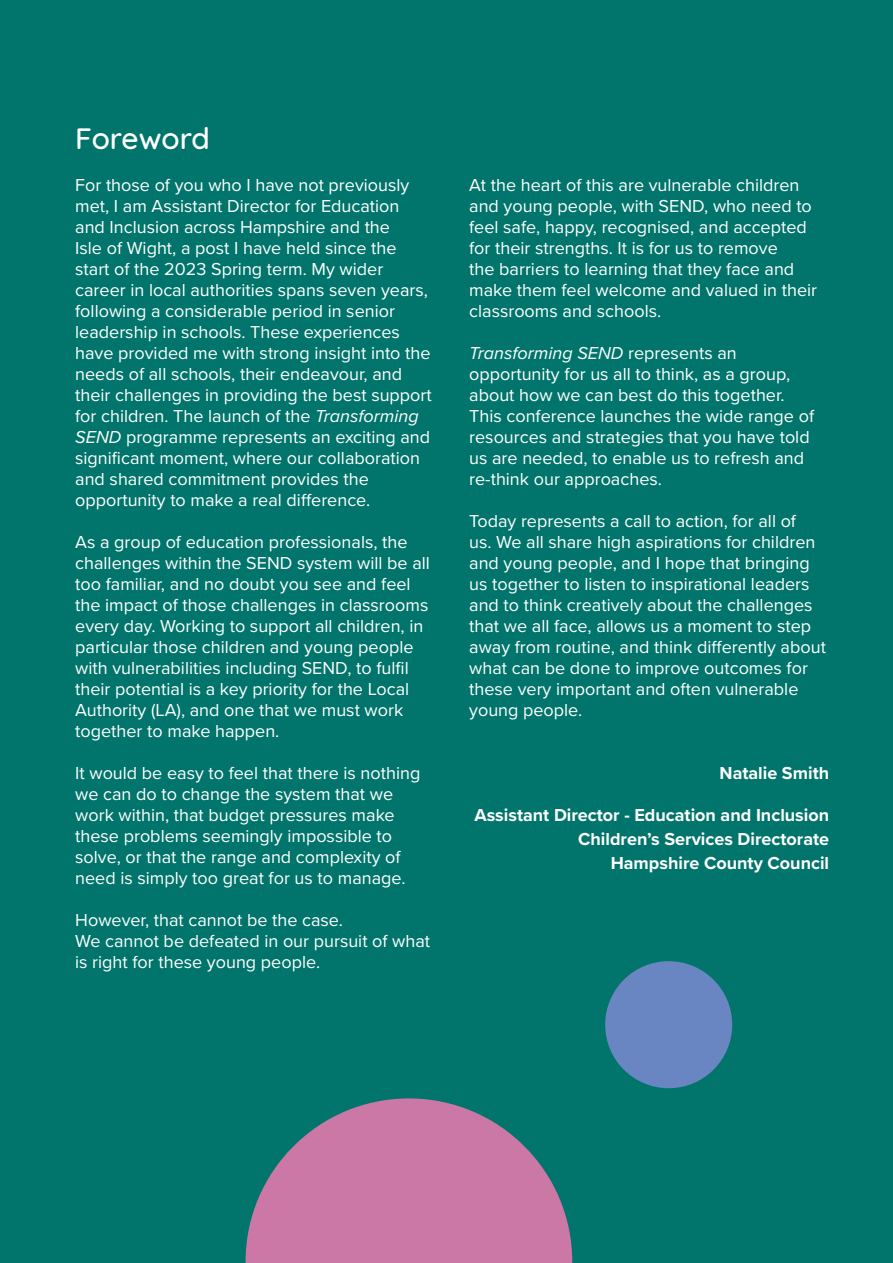
<style>
.page{position:relative;width:893px;height:1263px;background:#01756b}
.page>*{position:absolute;margin:0;border:0;box-sizing:border-box;transform-origin:0 0}
.t1{font:500 30px "Quicksand";color:#fff}
.t2{font:18px/21px "Proxima Nova";color:#fff}
.t3{font:700 18px/24px "Proxima Nova";color:#fff;text-align:right}
.s1{font-style:italic}
</style>
<div class="page">
<svg style="left:246px;top:1098px;width:326px;height:165px;fill:#cc78a7"></svg>
<div style="left:605px;top:961px;width:127px;height:127px;background:#6986c3;border-radius:50%"></div>
<h1 class="t1" style="left:75px;top:114px;width:136px">Foreword</h1>
<p class="t2" style="left:75px;top:173px;width:358px">For those of you who I have not previously met, I am Assistant Director for Education and Inclusion across Hampshire and the<br>Isle of Wight, a post I have held since the start of the 2023 Spring term. My wider career in local authorities spans seven years, following a considerable period in senior leadership in schools. These experiences have provided me with strong insight into the needs of all schools, their endeavour, and their challenges in providing the best support for children. The launch of the <span class="s1">Transforming SEND</span> programme represents an exciting and significant moment, where our collaboration and shared commitment provides the opportunity to make a real difference.</p>
<p class="t2" style="left:75px;top:530px;width:356px">As a group of education professionals, the challenges within the SEND system will be all too familiar, and no doubt you see and feel the impact of those challenges in classrooms every day. Working to support all children, in particular those children and young people with vulnerabilities including SEND, to fulfil their potential is a key priority for the Local Authority (LA), and one that we must work together to make happen.</p>
<p class="t2" style="left:75px;top:761px;width:347px">It would be easy to feel that there is nothing we can do to change the system that we work within, that budget pressures make these problems seemingly impossible to solve, or that the range and complexity of need is simply too great for us to manage.</p>
<p class="t2" style="left:75px;top:908px;width:356px">However, that cannot be the case.<br>We cannot be defeated in our pursuit of what is right for these young people.</p>
<p class="t2" style="left:469px;top:173px;width:349px">At the heart of this are vulnerable children and young people, with SEND, who need to feel safe, happy, recognised, and accepted for their strengths. It is for us to remove<br>the barriers to learning that they face and make them feel welcome and valued in their classrooms and schools.</p>
<p class="t2" style="left:469px;top:341px;width:346px"><span class="s1">Transforming SEND</span> represents an opportunity for us all to think, as a group, about how we can best do this together.<br>This conference launches the wide range of resources and strategies that you have told us are needed, to enable us to refresh and re-think our approaches.</p>
<p class="t2" style="left:469px;top:509px;width:358px">Today represents a call to action, for all of<br>us. We all share high aspirations for children and young people, and I hope that bringing us together to listen to inspirational leaders and to think creatively about the challenges that we all face, allows us a moment to step away from routine, and think differently about what can be done to improve outcomes for these very important and often vulnerable young people.</p>
<p class="t3" style="left:719px;top:760px;width:111px">Natalie Smith</p>
<p class="t3" style="left:474px;top:802px;width:356px">Assistant Director - Education and Inclusion<br>Children’s Services Directorate<br>Hampshire County Council</p>
</div>
